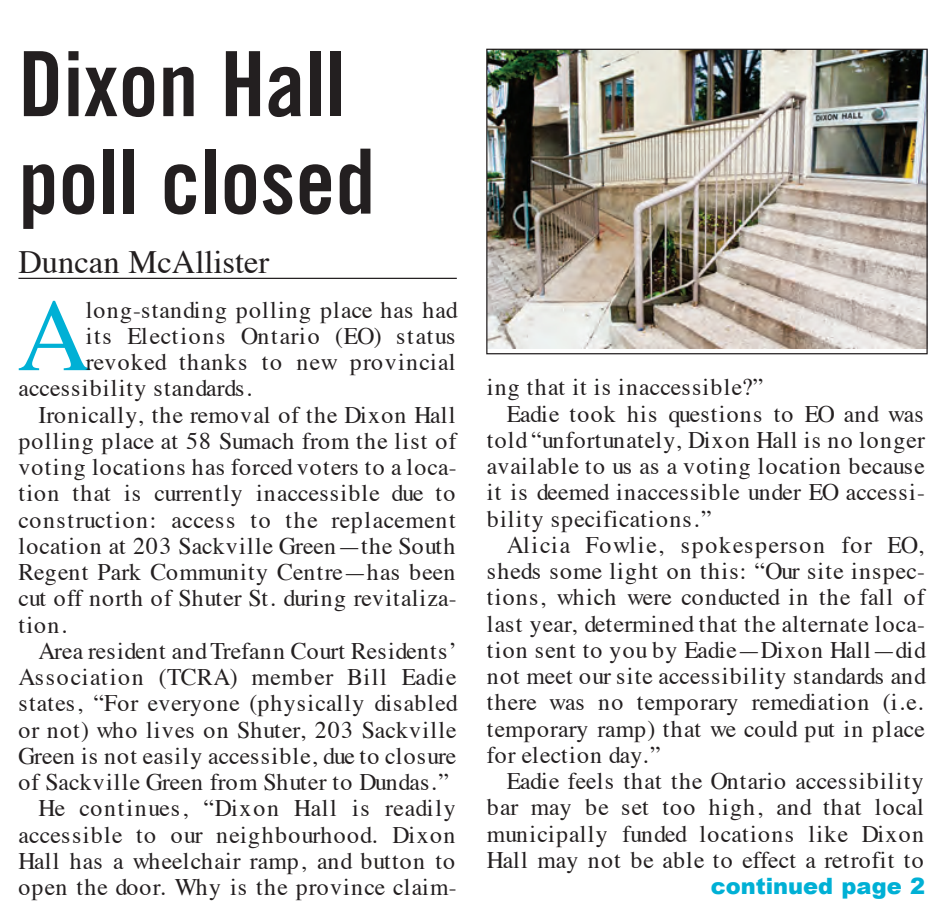
<style>
.page{position:relative;width:948px;height:923px;background:#fff}
.page>*{position:absolute;margin:0;border:0;box-sizing:border-box;transform-origin:0 0}
.t1{font:103px "Times";color:#00b0d5}
.t2{font:90px/97.5px "Trade Gothic LT Std Bd Cn 20";color:#231f20}
.t3{font:32.5px "Times";color:#231f20}
.t4{font:23.75px "Times";letter-spacing:.055em;color:#231f20}
.t5{font:23.75px "Times";color:#231f20}
.t6{font:23.75px "Times";letter-spacing:.075em;color:#231f20}
.t7{font:23.75px "Times";letter-spacing:.03em;color:#231f20}
.t8{font:23.75px "Times";letter-spacing:.015em;color:#231f20}
.t9{font:23.75px "Times";letter-spacing:.02em;color:#231f20}
.t10{font:23.75px "Times";letter-spacing:.08em;color:#231f20}
.t11{font:900 22.5px "Arial";color:#00b0d5}
</style>
<div class="page">
<hr style="left:18px;top:278px;width:439px;height:1px;background:#231f20">
<img style="left:488px;top:51px;width:437px;height:298px">
<div style="left:486px;top:49px;width:441px;height:305px;border:1px solid #231f20"></div>
<h2 class="t2" style="left:18px;top:43px;width:358px">Dixon Hall poll closed</h2>
<h3 class="t3" style="left:18px;top:249px;width:252px">Duncan McAllister</h3>
<h1 class="t1" style="left:17px;top:293px;width:76px">A</h1>
<p class="t4" style="left:86px;top:300px;width:374px">long-standing polling place has had</p>
<p class="t6" style="left:86px;top:326px;width:371px">its Elections Ontario (EO) status</p>
<p class="t4" style="left:86px;top:352px;width:371px">revoked thanks to new provincial</p>
<p class="t4" style="left:18px;top:379px;width:235px">accessibility standards.</p>
<p class="t4" style="left:38px;top:405px;width:418px">Ironically, the removal of the Dixon Hall</p>
<p class="t4" style="left:18px;top:431px;width:439px">polling place at 58 Sumach from the list of</p>
<p class="t4" style="left:18px;top:457px;width:439px">voting locations has forced voters to a loca-</p>
<p class="t4" style="left:18px;top:484px;width:438px">tion that is currently inaccessible due to</p>
<p class="t8" style="left:18px;top:510px;width:438px">construction: access to the replacement</p>
<p class="t4" style="left:18px;top:536px;width:438px">location at 203 Sackville Green—the South</p>
<p class="t5" style="left:18px;top:562px;width:438px">Regent Park Community Centre—has been</p>
<p class="t5" style="left:18px;top:589px;width:439px">cut off north of Shuter St. during revitaliza-</p>
<p class="t4" style="left:18px;top:615px;width:50px">tion.</p>
<p class="t5" style="left:38px;top:641px;width:419px">Area resident and Trefann Court Residents’</p>
<p class="t9" style="left:18px;top:667px;width:440px">Association (TCRA) member Bill Eadie</p>
<p class="t4" style="left:18px;top:693px;width:441px">states, “For everyone (physically disabled</p>
<p class="t4" style="left:18px;top:720px;width:440px">or not) who lives on Shuter, 203 Sackville</p>
<p class="t7" style="left:18px;top:746px;width:439px">Green is not easily accessible, due to closure</p>
<p class="t5" style="left:18px;top:772px;width:432px">of Sackville Green from Shuter to Dundas.”</p>
<p class="t6" style="left:38px;top:798px;width:418px">He continues, “Dixon Hall is readily</p>
<p class="t4" style="left:18px;top:825px;width:438px">accessible to our neighbourhood. Dixon</p>
<p class="t5" style="left:18px;top:851px;width:438px">Hall has a wheelchair ramp, and button to</p>
<p class="t4" style="left:18px;top:877px;width:439px">open the door. Why is the province claim-</p>
<p class="t4" style="left:487px;top:378px;width:278px">ing that it is inaccessible?”</p>
<p class="t4" style="left:507px;top:404px;width:418px">Eadie took his questions to EO and was</p>
<p class="t4" style="left:487px;top:430px;width:439px">told “unfortunately, Dixon Hall is no longer</p>
<p class="t4" style="left:487px;top:456px;width:439px">available to us as a voting location because</p>
<p class="t5" style="left:487px;top:483px;width:439px">it is deemed inaccessible under EO accessi-</p>
<p class="t4" style="left:487px;top:509px;width:226px">bility specifications.”</p>
<p class="t10" style="left:507px;top:535px;width:418px">Alicia Fowlie, spokesperson for EO,</p>
<p class="t4" style="left:487px;top:561px;width:439px">sheds some light on this: “Our site inspec-</p>
<p class="t4" style="left:487px;top:588px;width:439px">tions, which were conducted in the fall of</p>
<p class="t4" style="left:487px;top:614px;width:439px">last year, determined that the alternate loca-</p>
<p class="t4" style="left:487px;top:640px;width:441px">tion sent to you by Eadie—Dixon Hall—did</p>
<p class="t4" style="left:487px;top:666px;width:441px">not meet our site accessibility standards and</p>
<p class="t5" style="left:487px;top:693px;width:437px">there was no temporary remediation (i.e.</p>
<p class="t5" style="left:487px;top:719px;width:439px">temporary ramp) that we could put in place</p>
<p class="t5" style="left:487px;top:745px;width:175px">for election day.”</p>
<p class="t4" style="left:507px;top:771px;width:418px">Eadie feels that the Ontario accessibility</p>
<p class="t4" style="left:487px;top:798px;width:438px">bar may be set too high, and that local</p>
<p class="t4" style="left:487px;top:824px;width:438px">municipally funded locations like Dixon</p>
<p class="t5" style="left:487px;top:850px;width:438px">Hall may not be able to effect a retrofit to</p>
<p class="t11" style="left:710px;top:870px;width:216px">continued page 2</p>
</div>
